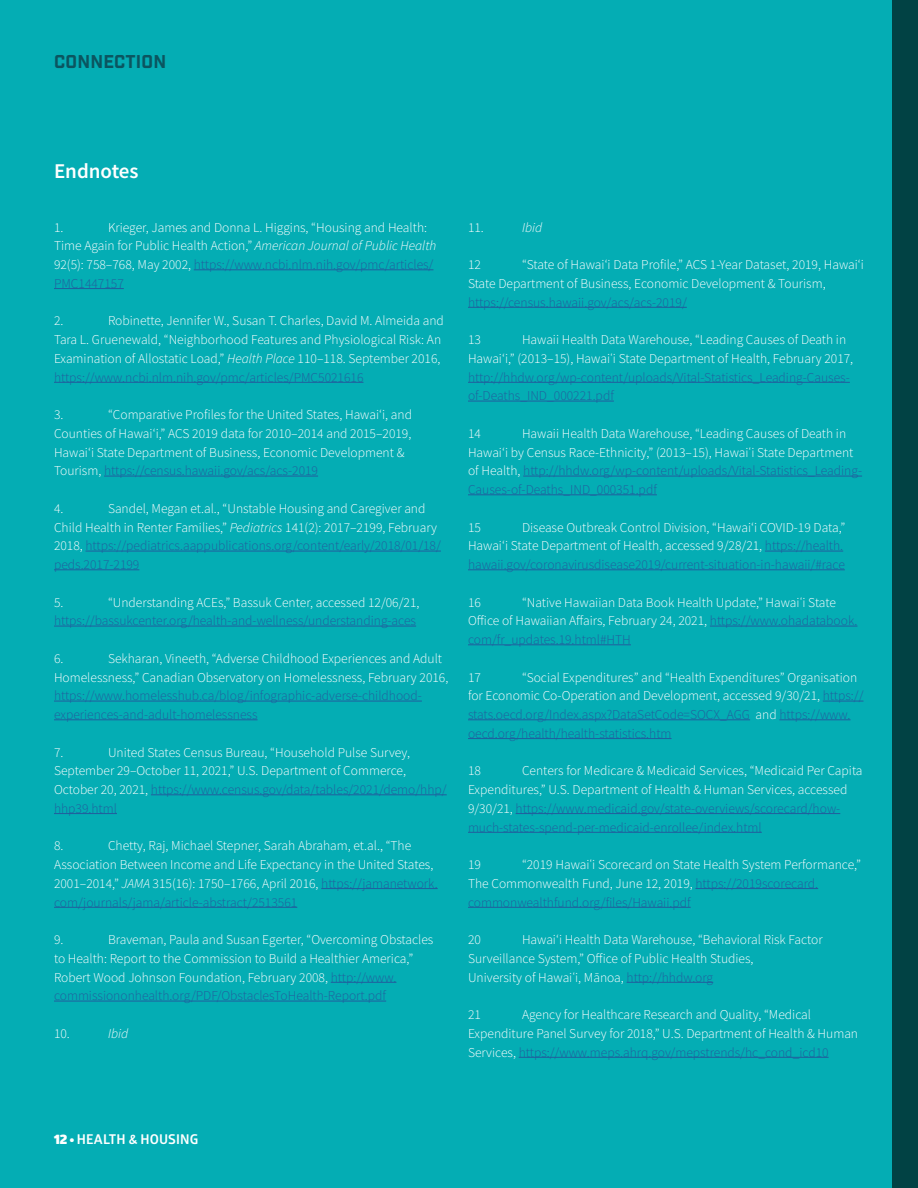
<style>
.page{position:relative;width:918px;height:1188px;background:#04adb4}
.page>*{position:absolute;margin:0;border:0;box-sizing:border-box;transform-origin:0 0}
.t1{font:600 21px "Source Sans Pro";color:#fff}
.t2{font:18px "Industry Inc Base";letter-spacing:.01em;color:#0b5560}
.t3{font:300 13.5px/18.8px "Source Sans Pro";color:#fff}
.t4{font:300 13.5px/18.8px "Source Sans Pro";color:#215e9e}
.t5{font:700 13.5px "Glober";letter-spacing:.01em;color:#fff}
.t6{font:italic 300 13.5px "Source Sans Pro";color:#fff}
.s1{font-style:italic}
.s2{color:#215e9e}
.s3{font-family:"Glober";font-weight:400}
.s4{font-weight:900}
</style>
<div class="page">
<div style="left:892px;top:0;width:26px;height:1188px;background:#014244"></div>
<hr style="left:194px;top:269px;width:239px;height:1px;background:#215e9e">
<hr style="left:54px;top:288px;width:70px;height:1px;background:#215e9e">
<hr style="left:54px;top:382px;width:310px;height:1px;background:#215e9e">
<hr style="left:104px;top:476px;width:214px;height:1px;background:#215e9e">
<hr style="left:86px;top:551px;width:355px;height:1px;background:#215e9e">
<hr style="left:54px;top:569px;width:85px;height:1px;background:#215e9e">
<hr style="left:54px;top:626px;width:362px;height:1px;background:#215e9e">
<hr style="left:54px;top:701px;width:368px;height:1px;background:#215e9e">
<hr style="left:54px;top:719px;width:204px;height:1px;background:#215e9e">
<hr style="left:151px;top:794px;width:296px;height:1px;background:#215e9e">
<hr style="left:54px;top:813px;width:63px;height:1px;background:#215e9e">
<hr style="left:321px;top:888px;width:117px;height:1px;background:#215e9e">
<hr style="left:54px;top:907px;width:243px;height:1px;background:#215e9e">
<hr style="left:331px;top:982px;width:65px;height:1px;background:#215e9e">
<hr style="left:54px;top:1001px;width:332px;height:1px;background:#215e9e">
<hr style="left:468px;top:307px;width:219px;height:1px;background:#215e9e">
<hr style="left:468px;top:382px;width:382px;height:1px;background:#215e9e">
<hr style="left:468px;top:401px;width:146px;height:1px;background:#215e9e">
<hr style="left:523px;top:476px;width:339px;height:1px;background:#215e9e">
<hr style="left:468px;top:494px;width:189px;height:1px;background:#215e9e">
<hr style="left:765px;top:551px;width:78px;height:1px;background:#215e9e">
<hr style="left:468px;top:569px;width:377px;height:1px;background:#215e9e">
<hr style="left:710px;top:626px;width:147px;height:1px;background:#215e9e">
<hr style="left:468px;top:644px;width:163px;height:1px;background:#215e9e">
<hr style="left:823px;top:701px;width:40px;height:1px;background:#215e9e">
<hr style="left:468px;top:719px;width:282px;height:1px;background:#215e9e">
<hr style="left:779px;top:719px;width:72px;height:1px;background:#215e9e">
<hr style="left:468px;top:738px;width:204px;height:1px;background:#215e9e">
<hr style="left:516px;top:813px;width:324px;height:1px;background:#215e9e">
<hr style="left:468px;top:832px;width:294px;height:1px;background:#215e9e">
<hr style="left:695px;top:888px;width:123px;height:1px;background:#215e9e">
<hr style="left:468px;top:907px;width:223px;height:1px;background:#215e9e">
<hr style="left:627px;top:982px;width:86px;height:1px;background:#215e9e">
<hr style="left:519px;top:1057px;width:310px;height:1px;background:#215e9e">
<h2 class="t2" style="left:54px;top:50px;width:114px">CONNECTION</h2>
<h1 class="t1" style="left:54px;top:157px;width:86px">Endnotes</h1>
<p class="t3" style="left:54px;top:218px;width:384px;text-indent:54px">Krieger, James and Donna L. Higgins, “Housing and Health:<br>Time Again for Public Health Action,” <span class="s1">American Journal of Public Health </span>92(5): 758–768, May 2002, <span class="s2">https://www.ncbi.nlm.nih.gov/pmc/articles/ PMC1447157</span></p>
<p class="t3" style="left:54px;top:312px;width:11px">2.</p>
<p class="t3" style="left:54px;top:218px;width:11px">1.</p>
<p class="t3" style="left:54px;top:312px;width:391px;text-indent:54px">Robinette, Jennifer W., Susan T. Charles, David M. Almeida and Tara L. Gruenewald, “Neighborhood Features and Physiological Risk: An Examination of Allostatic Load,” <span class="s1">Health Place</span> 110–118. September 2016, <span class="s2">https://www.ncbi.nlm.nih.gov/pmc/articles/PMC5021616</span></p>
<p class="t3" style="left:54px;top:405px;width:11px">3.</p>
<p class="t3" style="left:54px;top:405px;width:360px;text-indent:54px">“Comparative Profiles for the United States, Hawaiʻi, and Counties of Hawaiʻi,” ACS 2019 data for 2010–2014 and 2015–2019, Hawaiʻi State Department of Business, Economic Development &amp; Tourism, <span class="s2">https://census.hawaii.gov/acs/acs-2019</span></p>
<p class="t3" style="left:54px;top:499px;width:11px">4.</p>
<p class="t3" style="left:54px;top:499px;width:388px;text-indent:54px">Sandel, Megan et.al., “Unstable Housing and Caregiver and Child Health in Renter Families,” <span class="s1">Pediatrics</span> 141(2): 2017–2199, February 2018, <span class="s2">https://pediatrics.aappublications.org/content/early/2018/01/18/ peds.2017-2199</span></p>
<p class="t3" style="left:54px;top:593px;width:11px">5.</p>
<p class="t3" style="left:108px;top:593px;width:313px">“Understanding ACEs,” Bassuk Center, accessed 12/06/21,</p>
<p class="t4" style="left:54px;top:612px;width:364px">https://bassukcenter.org/health-and-wellness/understanding-aces</p>
<p class="t3" style="left:54px;top:649px;width:11px">6.</p>
<p class="t3" style="left:54px;top:649px;width:396px;text-indent:54px">Sekharan, Vineeth, “Adverse Childhood Experiences and Adult<br>Homelessness,” Canadian Observatory on Homelessness, February 2016,</p>
<p class="t4" style="left:54px;top:687px;width:369px">https://www.homelesshub.ca/blog/infographic-adverse-childhood&shy;experiences-and-adult-homelessness</p>
<p class="t3" style="left:54px;top:743px;width:11px">7.</p>
<p class="t3" style="left:54px;top:743px;width:394px;text-indent:54px">United States Census Bureau, “Household Pulse Survey, September 29–October 11, 2021,” U.S. Department of Commerce, October 20, 2021, <span class="s2">https://www.census.gov/data/tables/2021/demo/hhp/ hhp39.html</span></p>
<p class="t3" style="left:54px;top:837px;width:11px">8.</p>
<p class="t3" style="left:54px;top:837px;width:385px;text-indent:54px">Chetty, Raj, Michael Stepner, Sarah Abraham, et.al., “The Association Between Income and Life Expectancy in the United States, 2001–2014,” <span class="s1">JAMA</span> 315(16): 1750–1766, April 2016, <span class="s2">https://jamanetwork. com/journals/jama/article-abstract/2513561</span></p>
<p class="t3" style="left:54px;top:930px;width:11px">9.</p>
<p class="t3" style="left:54px;top:930px;width:381px;text-indent:54px">Braveman, Paula and Susan Egerter, “Overcoming Obstacles to Health: Report to the Commission to Build a Healthier America,” Robert Wood Johnson Foundation, February 2008, <span class="s2">http://www. commissiononhealth.org/PDF/ObstaclesToHealth-Report.pdf</span></p>
<p class="t3" style="left:54px;top:1024px;width:17px">10.</p>
<p class="t6" style="left:108px;top:1025px;width:22px">Ibid</p>
<p class="t3" style="left:468px;top:218px;width:17px">11.</p>
<p class="t6" style="left:522px;top:219px;width:22px">Ibid</p>
<p class="t3" style="left:468px;top:255px;width:14px">12</p>
<p class="t3" style="left:468px;top:255px;width:397px;text-indent:54px">“State of Hawaiʻi Data Profile,” ACS 1-Year Dataset, 2019, Hawaiʻi<br>State Department of Business, Economic Development &amp; Tourism,</p>
<p class="t4" style="left:468px;top:293px;width:220px">https://census.hawaii.gov/acs/acs-2019/</p>
<p class="t3" style="left:468px;top:330px;width:14px">13</p>
<p class="t3" style="left:468px;top:330px;width:387px;text-indent:54px">Hawaii Health Data Warehouse, “Leading Causes of Death in Hawaiʻi,” (2013–15), Hawai<span class="s3">‘</span>i State Department of Health, February 2017, <span class="s2">http://hhdw.org/wp-content/uploads/Vital-Statistics_Leading-Causes&shy;of-Deaths_IND_000221.pdf</span></p>
<p class="t3" style="left:468px;top:424px;width:14px">14</p>
<p class="t3" style="left:468px;top:424px;width:396px;text-indent:54px">Hawaii Health Data Warehouse, “Leading Causes of Death in Hawaiʻi by Census Race-Ethnicity,” (2013–15), Hawai<span class="s3">‘</span>i State Department of Health, <span class="s2">http://hhdw.org/wp-content/uploads/Vital-Statistics_Leading-Causes-of-Deaths_IND_000351.pdf</span></p>
<p class="t3" style="left:468px;top:518px;width:14px">15</p>
<p class="t3" style="left:468px;top:518px;width:379px;text-indent:54px">Disease Outbreak Control Division, “Hawaiʻi COVID-19 Data,”<br>Hawaiʻi State Department of Health, accessed 9/28/21, <span class="s2">https://health. hawaii.gov/coronavirusdisease2019/current-situation-in-hawaii/#race</span></p>
<p class="t3" style="left:468px;top:593px;width:14px">16</p>
<p class="t3" style="left:468px;top:593px;width:391px;text-indent:54px">“Native Hawaiian Data Book Health Update,” Hawai<span class="s3">‘</span>i State<br>Office of Hawaiian Affairs, February 24, 2021, <span class="s2">https://www.ohadatabook. com/fr_updates.19.html#HTH</span></p>
<p class="t3" style="left:468px;top:668px;width:14px">17</p>
<p class="t3" style="left:468px;top:668px;width:397px;text-indent:54px">“Social Expenditures” and “Health Expenditures” Organisation for Economic Co-Operation and Development, accessed 9/30/21, <span class="s2">https:// stats.oecd.org/Index.aspx?DataSetCode=SOCX_AGG</span> and <span class="s2">https://www. oecd.org/health/health-statistics.htm</span></p>
<p class="t3" style="left:468px;top:762px;width:14px">18</p>
<p class="t3" style="left:468px;top:762px;width:396px;text-indent:54px">Centers for Medicare &amp; Medicaid Services, “Medicaid Per Capita Expenditures,” U.S. Department of Health &amp; Human Services, accessed 9/30/21, <span class="s2">https://www.medicaid.gov/state-overviews/scorecard/how&shy;much-states-spend-per-medicaid-enrollee/index.html</span></p>
<p class="t3" style="left:468px;top:855px;width:14px">19</p>
<p class="t3" style="left:468px;top:855px;width:394px;text-indent:54px">“2019 Hawai<span class="s3">‘</span>i Scorecard on State Health System Performance,”<br>The Commonwealth Fund, June 12, 2019, <span class="s2">https://2019scorecard. commonwealthfund.org/files/Hawaii.pdf</span></p>
<p class="t3" style="left:468px;top:930px;width:14px">20</p>
<p class="t3" style="left:468px;top:930px;width:356px;text-indent:54px">Hawaiʻi Health Data Warehouse, “Behavioral Risk Factor<br>Surveillance System,” Office of Public Health Studies,<br>University of Hawai<span class="s3">‘</span>i, Mānoa, <span class="s2">http://hhdw.org</span></p>
<p class="t3" style="left:468px;top:1005px;width:14px">21</p>
<p class="t3" style="left:468px;top:1005px;width:392px;text-indent:54px">Agency for Healthcare Research and Quality, “Medical<br>Expenditure Panel Survey for 2018,” U.S. Department of Health &amp; Human<br>Services, <span class="s2">https://www.meps.ahrq.gov/mepstrends/hc_cond_icd10</span></p>
<p class="t5" style="left:54px;top:1130px;width:146px"><span class="s4">12 •</span> HEALTH &amp; HOUSING</p>
</div>
